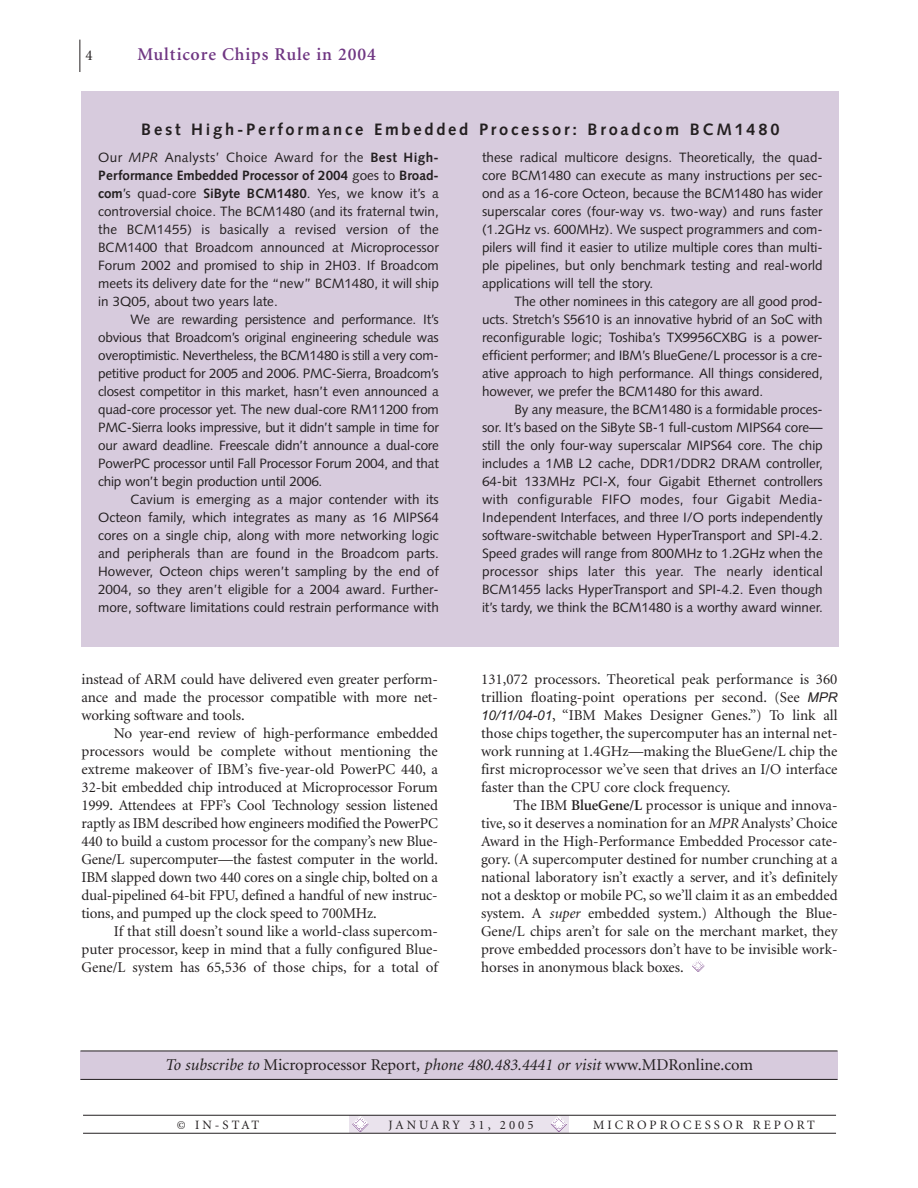
<style>
.page{position:relative;width:918px;height:1188px;background:#fff}
.page>*{position:absolute;margin:0;border:0;box-sizing:border-box;transform-origin:0 0}
.t1{font:600 18px "Minion";letter-spacing:.05em;color:#703783}
.t2{font:italic 16.5px "Minion";color:#231f20}
.t3{font:700 16.5px "Syntax";letter-spacing:.165em;color:#231f20}
.t4{font:15px/18px "Minion";letter-spacing:-.005em;color:#231f20;text-align:justify}
.t5{font:13.5px/18px "Syntax";letter-spacing:-.005em;color:#231f20;text-align:justify}
.t6{font:12.75px "Minion";letter-spacing:.24em;color:#231f20}
.s1{font-style:italic}
.s2{font-weight:700}
.s3{font-family:"Arial Italic MS";font-size:13.5px}
.s4{font-weight:600}
.s5{font-style:normal}
</style>
<div class="page">
<div style="left:350px;top:1116px;width:219px;height:17px;background:#eae3ed"></div>
<svg style="left:551px;top:1117px;width:16px;height:15px"></svg>
<svg style="left:352px;top:1117px;width:16px;height:15px"></svg>
<hr style="left:80px;top:40px;width:1px;height:32px;background:#231f20">
<svg style="left:692px;top:960px;width:12px;height:12px"></svg>
<hr style="left:83px;top:1115px;width:753px;height:1px;background:#231f20">
<hr style="left:83px;top:1133px;width:753px;height:1px;background:#231f20">
<div style="left:80px;top:1051px;width:758px;height:29px;background:#d7cbdd"></div>
<hr style="left:80px;top:1051px;width:758px;height:1px;background:#231f20">
<hr style="left:80px;top:1079px;width:758px;height:1px;background:#231f20">
<div style="left:82px;top:131px;width:757px;height:515px;background:#d7cbdd"></div>
<div style="left:82px;top:91px;width:757px;height:48px;background:#d7cbdd"></div>
<p class="t4" style="left:86px;top:47px;width:9px">4</p>
<h1 class="t1" style="left:137px;top:47px;width:240px">Multicore Chips Rule in 2004</h1>
<p class="t3" style="left:141px;top:123px;width:640px">Best High-Performance Embedded Processor: Broadcom BCM1480</p>
<p class="t5" style="left:98px;top:150px;width:342px">Our <span class="s1">MPR</span> Analysts’ Choice Award for the <span class="s2">Best High-Performance Embedded Processor of 2004</span> goes to <span class="s2">Broad&shy;com</span>’s quad-core <span class="s2">SiByte BCM1480</span>. Yes, we know it’s a controversial choice. The BCM1480 (and its fraternal twin, the BCM1455) is basically a revised version of the BCM1400 that Broadcom announced at Microprocessor Forum 2002 and promised to ship in 2H03. If Broadcom meets its delivery date for the “new” BCM1480, it will ship in 3Q05, about two years late.</p>
<p class="t5" style="left:98px;top:312px;width:342px;text-indent:32px">We are rewarding persistence and performance. It’s obvious that Broadcom’s original engineering schedule was overoptimistic. Nevertheless, the BCM1480 is still a very com&shy;petitive product for 2005 and 2006. PMC-Sierra, Broadcom’s closest competitor in this market, hasn’t even announced a quad-core processor yet. The new dual-core RM11200 from PMC-Sierra looks impressive, but it didn’t sample in time for our award deadline. Freescale didn’t announce a dual-core PowerPC processor until Fall Processor Forum 2004, and that chip won’t begin production until 2006.</p>
<p class="t5" style="left:98px;top:492px;width:342px;text-indent:32px">Cavium is emerging as a major contender with its Octeon family, which integrates as many as 16 MIPS64 cores on a single chip, along with more networking logic and peripherals than are found in the Broadcom parts.<br>However, Octeon chips weren’t sampling by the end of 2004, so they aren’t eligible for a 2004 award. Further&shy;more, software limitations could restrain performance with</p>
<p class="t4" style="left:82px;top:671px;width:358px">instead of ARM could have delivered even greater perform&shy;ance and made the processor compatible with more net&shy;working software and tools.</p>
<p class="t4" style="left:82px;top:725px;width:358px;text-indent:32px">No year-end review of high-performance embedded processors would be complete without mentioning the extreme makeover of IBM’s five-year-old PowerPC 440, a 32-bit embedded chip introduced at Microprocessor Forum 1999. Attendees at FPF’s Cool Technology session listened raptly as IBM described how engineers modified the PowerPC 440 to build a custom processor for the company’s new Blue-Gene/L supercomputer—the fastest computer in the world.<br>IBM slapped down two 440 cores on a single chip, bolted on a dual-pipelined 64-bit FPU, defined a handful of new instruc&shy;tions, and pumped up the clock speed to 700MHz.</p>
<p class="t4" style="left:82px;top:923px;width:358px;text-indent:32px">If that still doesn’t sound like a world-class supercom&shy;puter processor, keep in mind that a fully configured Blue-Gene/L system has 65,536 of those chips, for a total of</p>
<p class="t5" style="left:482px;top:150px;width:342px">these radical multicore designs. Theoretically, the quad&shy;core BCM1480 can execute as many instructions per sec&shy;ond as a 16-core Octeon, because the BCM1480 has wider superscalar cores (four-way vs. two-way) and runs faster (1.2GHz vs. 600MHz). We suspect programmers and com&shy;pilers will find it easier to utilize multiple cores than multi&shy;ple pipelines, but only benchmark testing and real-world applications will tell the story.</p>
<p class="t5" style="left:482px;top:294px;width:342px;text-indent:32px">The other nominees in this category are all good prod&shy;ucts. Stretch’s S5610 is an innovative hybrid of an SoC with reconfigurable logic; Toshiba’s TX9956CXBG is a power&shy;efficient performer; and IBM’s BlueGene/L processor is a cre&shy;ative approach to high performance. All things considered, however, we prefer the BCM1480 for this award.</p>
<p class="t5" style="left:482px;top:402px;width:342px;text-indent:32px">By any measure, the BCM1480 is a formidable proces&shy;sor. It’s based on the SiByte SB-1 full-custom MIPS64 core— still the only four-way superscalar MIPS64 core. The chip includes a 1MB L2 cache, DDR1/DDR2 DRAM controller, 64-bit 133MHz PCI-X, four Gigabit Ethernet controllers with configurable FIFO modes, four Gigabit Media-Independent Interfaces, and three I/O ports independently software-switchable between HyperTransport and SPI-4.2.<br>Speed grades will range from 800MHz to 1.2GHz when the processor ships later this year. The nearly identical BCM1455 lacks HyperTransport and SPI-4.2. Even though it’s tardy, we think the BCM1480 is a worthy award winner.</p>
<p class="t4" style="left:481px;top:671px;width:358px">131,072 processors. Theoretical peak performance is 360 trillion floating-point operations per second. (See <span class="s3">MPR 10/11/04-01</span>, “IBM Makes Designer Genes.”) To link all those chips together, the supercomputer has an internal net&shy;work running at 1.4GHz—making the BlueGene/L chip the first microprocessor we’ve seen that drives an I/O interface faster than the CPU core clock frequency.</p>
<p class="t4" style="left:481px;top:797px;width:358px;text-indent:32px">The IBM <span class="s4">BlueGene/L</span> processor is unique and innova&shy;tive, so it deserves a nomination for an <span class="s1">MPR</span> Analysts’ Choice Award in the High-Performance Embedded Processor cate&shy;gory. (A supercomputer destined for number crunching at a national laboratory isn’t exactly a server, and it’s definitely not a desktop or mobile PC, so we’ll claim it as an embedded system. A <span class="s1">super</span> embedded system.) Although the Blue-Gene/L chips aren’t for sale on the merchant market, they prove embedded processors don’t have to be invisible work&shy;horses in anonymous black boxes.</p>
<p class="t2" style="left:165px;top:1059px;width:590px">To subscribe to <span class="s5">Microprocessor Report</span>, phone 480.483.4441 or visit <span class="s5">www.MDRonline.com</span></p>
<p class="t6" style="left:177px;top:1120px;width:84px">© IN-STAT</p>
<p class="t6" style="left:389px;top:1120px;width:146px">JANUARY 31, 2005</p>
<p class="t6" style="left:593px;top:1120px;width:223px">MICROPROCESSOR REPORT</p>
</div>
